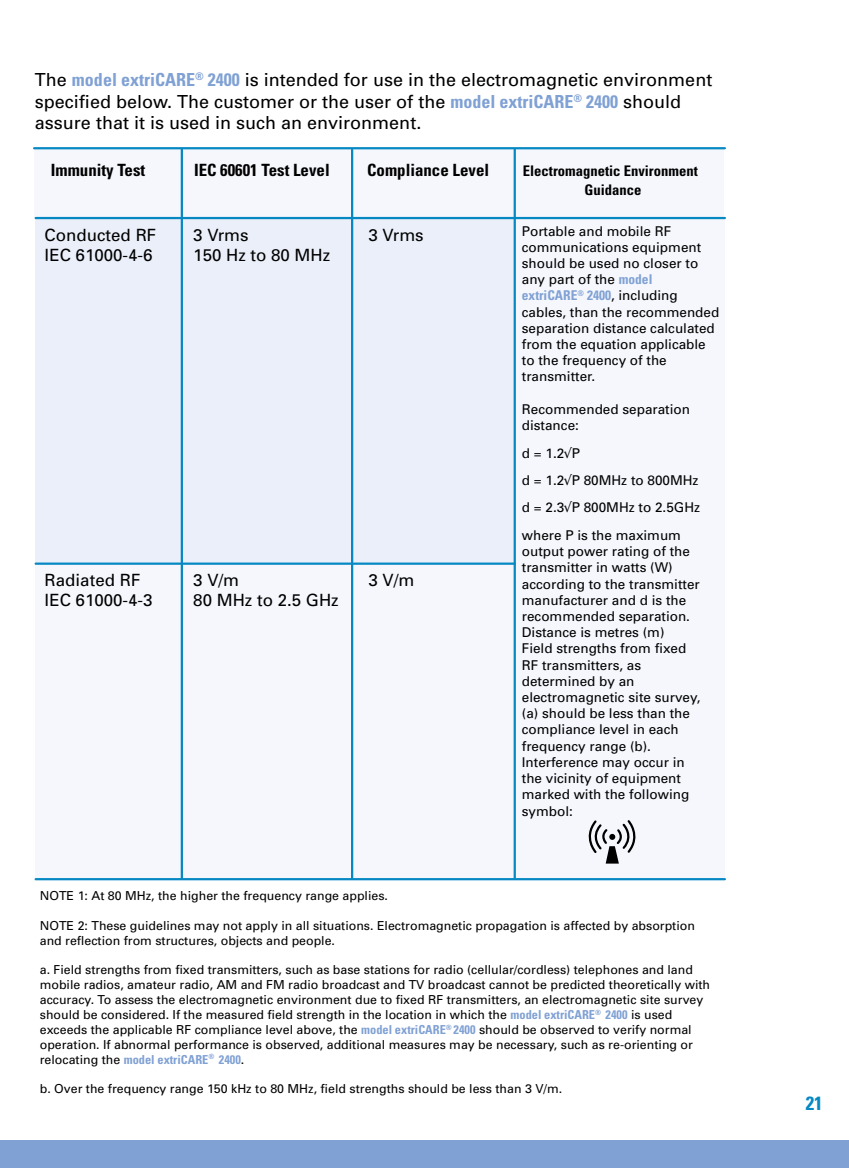
<style>
.page{position:relative;width:849px;height:1168px;background:#fff}
.page>*{position:absolute;margin:0;border:0;box-sizing:border-box;transform-origin:0 0}
.t1{font:700 condensed 19.12px "Univers";color:#0688c3}
.t2{font:18px/21.6px "Univers";color:#000}
.t3{font:16.88px/20.2px "Univers";color:#000}
.t4{font:700 condensed 16.88px "Univers";color:#000}
.t5{font:700 condensed 14.62px/18.9px "Univers";color:#000;text-align:center}
.t6{font:13.5px/16.2px "Univers";color:#000}
.t7{font:12.38px/14.8px "Univers";color:#000}
.s1{font-weight:700;font-stretch:condensed;color:#80a1d4}
</style>
<div class="page">
<div style="left:0;top:1139px;width:848px;height:28px;background:#80a1d4"></div>
<div style="left:514px;top:219px;width:210px;height:659px;background:#f5f7fc"></div>
<div style="left:35px;top:565px;width:478px;height:313px;background:#f5f7fc"></div>
<div style="left:35px;top:148px;width:688px;height:70px;background:#f5f7fc"></div>
<div style="left:35px;top:219px;width:478px;height:344px;background:#eaeff9"></div>
<hr style="left:181px;top:149px;width:2px;height:728px;background:#0688c3">
<hr style="left:351px;top:150px;width:2px;height:728px;background:#0688c3">
<hr style="left:513px;top:149px;width:2px;height:729px;background:#0688c3">
<hr style="left:34px;top:147px;width:690px;height:2px;background:#0688c3">
<hr style="left:36px;top:217px;width:688px;height:2px;background:#0688c3">
<hr style="left:36px;top:562px;width:478px;height:2px;background:#0688c3">
<hr style="left:36px;top:877px;width:688px;height:3px;background:#0688c3">
<svg style="left:588px;top:820px;width:48px;height:43px"></svg>
<h2 class="t2" style="left:35px;top:68px;width:678px">The <span class="s1">model extriCARE</span><sup>®</sup> <span class="s1">2400</span> is intended for use in the electromagnetic environment specified below. The customer or the user of the <span class="s1">model extriCARE</span><sup>®</sup> <span class="s1">2400</span> should assure that it is used in such an environment.</h2>
<h3 class="t4" style="left:51px;top:160px;width:96px">Immunity Test</h3>
<h3 class="t4" style="left:194px;top:160px;width:137px">IEC 60601 Test Level</h3>
<h3 class="t4" style="left:367px;top:160px;width:123px">Compliance Level</h3>
<p class="t5" style="left:522px;top:161px;width:176px">Electromagnetic Environment<br>Guidance</p>
<h3 class="t3" style="left:45px;top:225px;width:113px">Conducted RF<br>IEC 61000-4-6</h3>
<p class="t6" style="left:521px;top:222px;width:199px">Portable and mobile RF communications equipment should be used no closer to any part of the <span class="s1">model<br>extriCARE</span><sup>®</sup> <span class="s1">2400</span>, including cables, than the recommended separation distance calculated from the equation applicable to the frequency of the transmitter.</p>
<p class="t6" style="left:521px;top:400px;width:170px">Recommended separation distance:</p>
<p class="t6" style="left:521px;top:438px;width:180px;line-height:27.4px">d = 1.2√P<br>d = 1.2√P 80MHz to 800MHz d = 2.3√P 800MHz to 2.5GHz where P is the maximum</p>
<p class="t6" style="left:521px;top:543px;width:180px">output power rating of the transmitter in watts (W) according to the transmitter manufacturer and d is the recommended separation.<br>Distance is metres (m)<br>Field strengths from fixed<br>RF transmitters, as determined by an electromagnetic site survey, (a) should be less than the compliance level in each frequency range (b).<br>Interference may occur in the vicinity of equipment marked with the following symbol:</p>
<h3 class="t3" style="left:193px;top:225px;width:138px">3 Vrms<br>150 Hz to 80 MHz</h3>
<h3 class="t3" style="left:368px;top:225px;width:57px">3 Vrms</h3>
<h3 class="t3" style="left:45px;top:569px;width:109px">Radiated RF<br>IEC 61000-4-3</h3>
<h3 class="t3" style="left:193px;top:569px;width:147px">3 V/m<br>80 MHz to 2.5 GHz</h3>
<h3 class="t3" style="left:368px;top:569px;width:47px">3 V/m</h3>
<p class="t7" style="left:40px;top:887px;width:349px">NOTE 1: At 80 MHz, the higher the frequency range applies.</p>
<p class="t7" style="left:40px;top:917px;width:656px">NOTE 2: These guidelines may not apply in all situations. Electromagnetic propagation is affected by absorption and reflection from structures, objects and people.</p>
<p class="t7" style="left:40px;top:962px;width:671px">a. Field strengths from fixed transmitters, such as base stations for radio (cellular/cordless) telephones and land mobile radios, amateur radio, AM and FM radio broadcast and TV broadcast cannot be predicted theoretically with accuracy. To assess the electromagnetic environment due to fixed RF transmitters, an electromagnetic site survey should be considered. If the measured field strength in the location in which the <span class="s1">model extriCARE</span><sup>®</sup> <span class="s1">2400</span> is used exceeds the applicable RF compliance level above, the <span class="s1">model extriCARE</span><sup>®</sup> <span class="s1">2400</span> should be observed to verify normal operation. If abnormal performance is observed, additional measures may be necessary, such as re-orienting or relocating the <span class="s1">model extriCARE</span><sup>®</sup> <span class="s1">2400</span>.</p>
<p class="t7" style="left:40px;top:1081px;width:523px">b. Over the frequency range 150 kHz to 80 MHz, field strengths should be less than 3 V/m.</p>
<h1 class="t1" style="left:805px;top:1091px;width:18px">21</h1>
</div>
